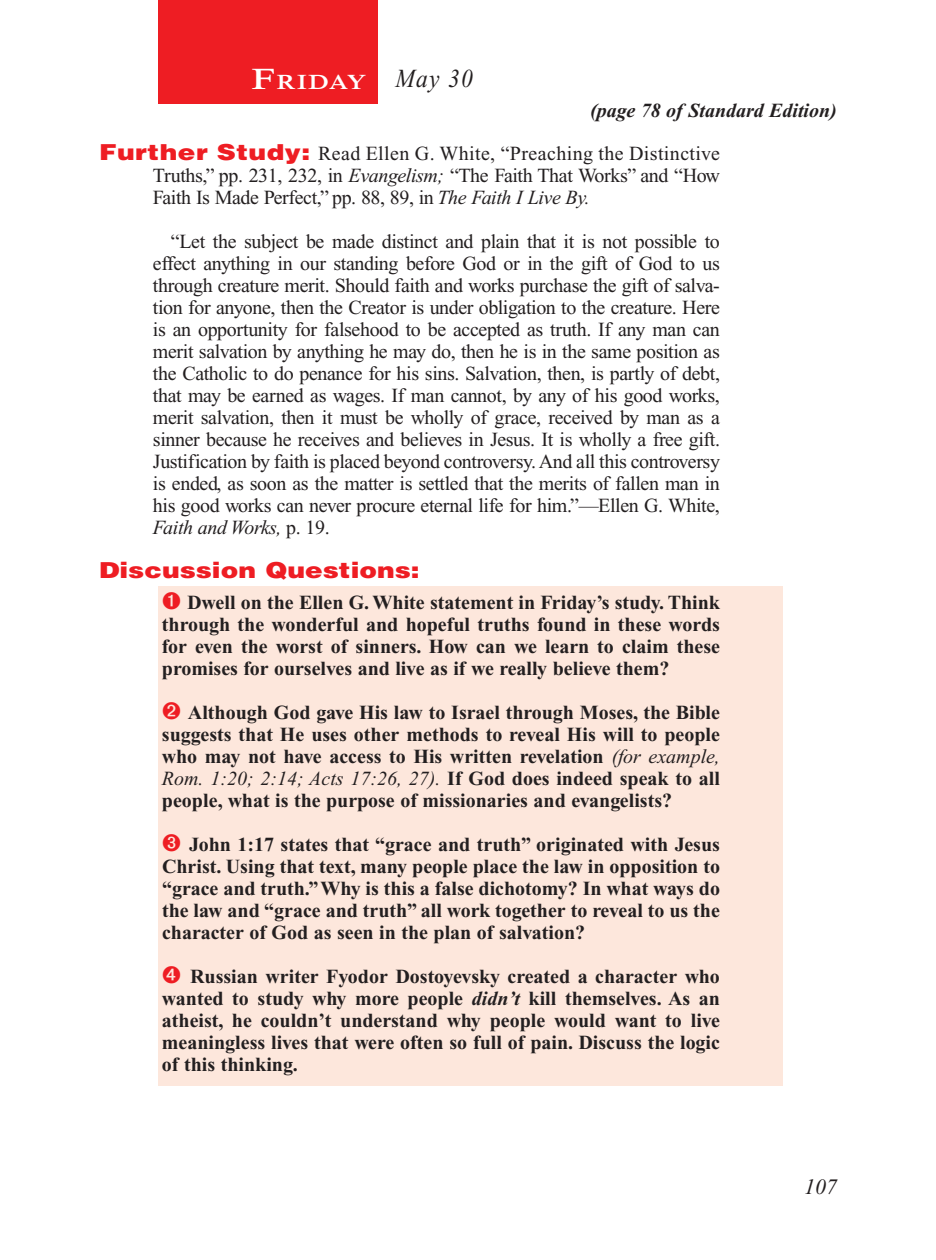
<style>
.page{position:relative;width:936px;height:1260px;background:#fff}
.page>*{position:absolute;margin:0;border:0;box-sizing:border-box;transform-origin:0 0}
.Lesson_Dates{font:italic 26px "Times New Roman PS Std";color:#231f20;scale:.9 1}
.Question_NO_SB{font:900 22px "Helvetica LT Std";color:#ee1d23;scale:1.2 1}
.t1{font:italic 22px "Times New Roman PS Std";color:#231f20}
.Daily_Header{font:600 21px "Times NRMT Std";letter-spacing:.03em;color:#fff;scale:1.1 1}
.Numbered_Bullet_List{font:700 20px/22px "Times New Roman PS Std";color:#231f20;text-align:justify}
.Body_SB{font:20px/22px "Times New Roman PS Std";letter-spacing:-.02em;color:#231f20;text-align:justify}
.Question_NO_SB-2{font:20px/22px "Times New Roman PS Std";letter-spacing:-.02em;color:#231f20;text-align:justify}
.Page_from_SE{font:italic 700 20px "Times New Roman PS Std";color:#231f20}
.s1{font-size:30px}
.s2{font-family:"Helvetica LT Std";font-weight:900;font-size:22px;color:#ee1d23}
.s3{font-style:italic}
.s4{font-weight:400;font-style:italic}
</style>
<div class="page">
<div style="left:158px;top:0;width:220px;height:103px;background:#ee1d23"></div>
<div style="left:158px;top:18px;width:220px;height:86px;background:#ee1d23"></div>
<div style="left:159px;top:586px;width:624px;height:500px;background:#fde7dc"></div>
<p class="Daily_Header" style="left:252px;top:70px;width:106px"><span class="s1">F</span>riday</p>
<p class="Lesson_Dates" style="left:396px;top:64px;width:87px">May 30</p>
<p class="Page_from_SE" style="left:590px;top:100px;width:248px">(page 78 of Standard Edition)</p>
<p class="Question_NO_SB-2" style="left:153px;top:142px;width:569px;text-indent:-54px"><span class="s2">Further Study:</span> Read Ellen G. White, “Preaching the Distinctive Truths,” pp. 231, 232, in <span class="s3">Evangelism;</span> “The Faith That Works” and “How Faith Is Made Perfect,” pp. 88, 89, in <span class="s3">The Faith I Live By.</span></p>
<p class="Body_SB" style="left:153px;top:230px;width:569px;text-indent:18px">“Let the subject be made distinct and plain that it is not possible to effect anything in our standing before God or in the gift of God to us through creature merit. Should faith and works purchase the gift of salva&shy;tion for anyone, then the Creator is under obligation to the creature. Here is an opportunity for falsehood to be accepted as truth. If any man can merit salvation by anything he may do, then he is in the same position as the Catholic to do penance for his sins. Salvation, then, is partly of debt, that may be earned as wages. If man cannot, by any of his good works, merit salvation, then it must be wholly of grace, received by man as a sinner because he receives and believes in Jesus. It is wholly a free gift.<br>Justification by faith is placed beyond controversy. And all this controversy is ended, as soon as the matter is settled that the merits of fallen man in his good works can never procure eternal life for him.”—Ellen G. White, <span class="s3">Faith and Works,</span> p. 19.</p>
<p class="Question_NO_SB" style="left:99px;top:556px;width:269px">Discussion Questions:</p>
<p class="Numbered_Bullet_List" style="left:162px;top:591px;width:560px;text-indent:25px">Dwell on the Ellen G. White statement in Friday’s study. Think through the wonderful and hopeful truths found in these words for even the worst of sinners. How can we learn to claim these promises for ourselves and live as if we really believe them?</p>
<p class="Numbered_Bullet_List" style="left:162px;top:701px;width:560px;text-indent:26px">Although God gave His law to Israel through Moses, the Bible suggests that He uses other methods to reveal His will to people who may not have access to His written revelation <span class="s4">(for example, Rom. 1:20; 2:14; Acts 17:26, 27).</span> If God does indeed speak to all people, what is the purpose of missionaries and evangelists?</p>
<p class="Numbered_Bullet_List" style="left:162px;top:833px;width:560px;text-indent:27px">John 1:17 states that “grace and truth” originated with Jesus Christ. Using that text, many people place the law in opposition to “grace and truth.” Why is this a false dichotomy? In what ways do the law and “grace and truth” all work together to reveal to us the character of God as seen in the plan of salvation?</p>
<p class="Numbered_Bullet_List" style="left:162px;top:965px;width:560px;text-indent:28px">Russian writer Fyodor Dostoyevsky created a character who wanted to study why more people <span class="s3">didn’t</span> kill themselves. As an atheist, he couldn’t understand why people would want to live meaningless lives that were often so full of pain. Discuss the logic of this thinking.</p>
<p class="t1" style="left:804px;top:1175px;width:34px">107</p>
</div>
